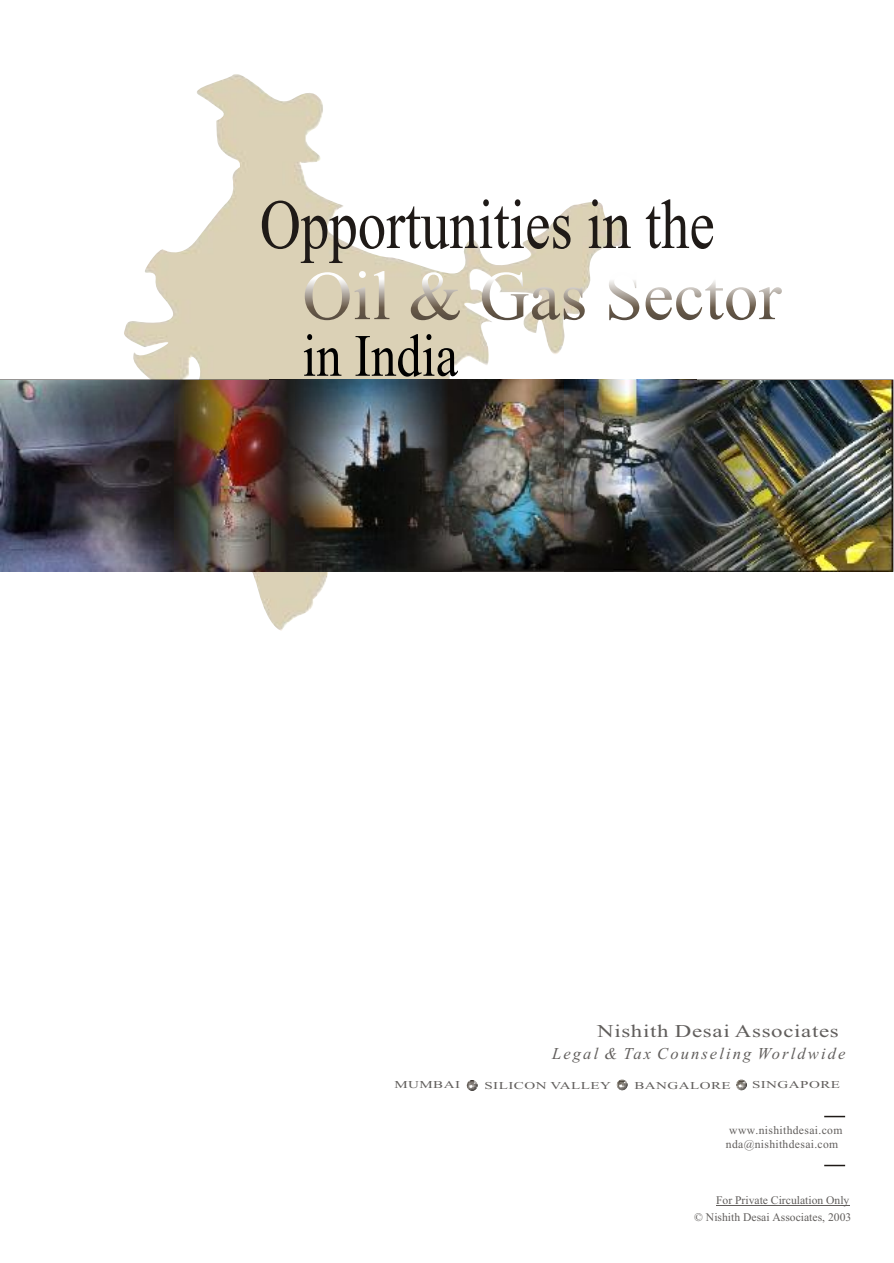
<style>
.page{position:relative;width:894px;height:1263px;background:#fff}
.page>*{position:absolute;margin:0;border:0;box-sizing:border-box;transform-origin:0 0}
.t1{font:70.05px "Times New Roman";color:#1f1a17;scale:.81 1}
.t2{font:60px "Times New Roman";color:#000;scale:.84 1}
.t3{font:18px "Times New Roman";letter-spacing:.03em;color:#615e5c;scale:1.27 1}
.t4{font:italic 16.5px "Dutch 801 Rm BT";letter-spacing:.13em;color:#615e5c}
.t5{font:11.7px/16.8px "Times New Roman";color:#615e5c;text-align:right}
.t6{font:11.7px "Times New Roman";letter-spacing:.03em;color:#615e5c}
.t7{font:10.5px "Times New Roman";letter-spacing:.03em;color:#615e5c;scale:1.43 1}
</style>
<div class="page">
<img style="left:122px;top:74px;width:508px;height:557px">
<svg style="left:304px;top:270px;width:478px;height:51px"></svg>
<hr style="left:716px;top:1205px;width:133px;height:1px;background:#615e5c">
<svg style="left:824px;top:1116px;width:21px;height:1px"></svg>
<svg style="left:824px;top:1165px;width:21px;height:1px"></svg>
<img style="left:0;top:380px;width:175px;height:191px">
<img style="left:461px;top:380px;width:103px;height:191px">
<img style="left:270px;top:380px;width:191px;height:192px">
<img style="left:175px;top:380px;width:120px;height:191px">
<img style="left:564px;top:380px;width:38px;height:191px">
<img style="left:602px;top:380px;width:291px;height:191px">
<svg style="left:467px;top:1080px;width:11px;height:11px"></svg>
<svg style="left:617px;top:1080px;width:10px;height:10px"></svg>
<svg style="left:736px;top:1080px;width:11px;height:10px"></svg>
<h1 class="t1" style="left:260px;top:199px;width:563px">Opportunities in the</h1>
<h2 class="t2" style="left:302px;top:334px;width:187px">in India</h2>
<h3 class="t3" style="left:597px;top:1024px;width:192px">Nishith Desai Associates</h3>
<h3 class="t4" style="left:552px;top:1048px;width:295px">Legal &amp; Tax Counseling Worldwide</h3>
<p class="t7" style="left:394px;top:1081px;width:48px">MUMBAI</p>
<p class="t7" style="left:485px;top:1081px;width:90px">SILICON VALLEY</p>
<p class="t7" style="left:634px;top:1081px;width:69px">BANGALORE</p>
<p class="t7" style="left:752px;top:1081px;width:63px">SINGAPORE</p>
<p class="t6" style="left:729px;top:1126px;width:115px">www.nishithdesai.com</p>
<p class="t6" style="left:726px;top:1140px;width:114px">nda@nishithdesai.com</p>
<p class="t5" style="left:694px;top:1193px;width:159px">For Private Circulation Only<br>© Nishith Desai Associates, 2003</p>
</div>
